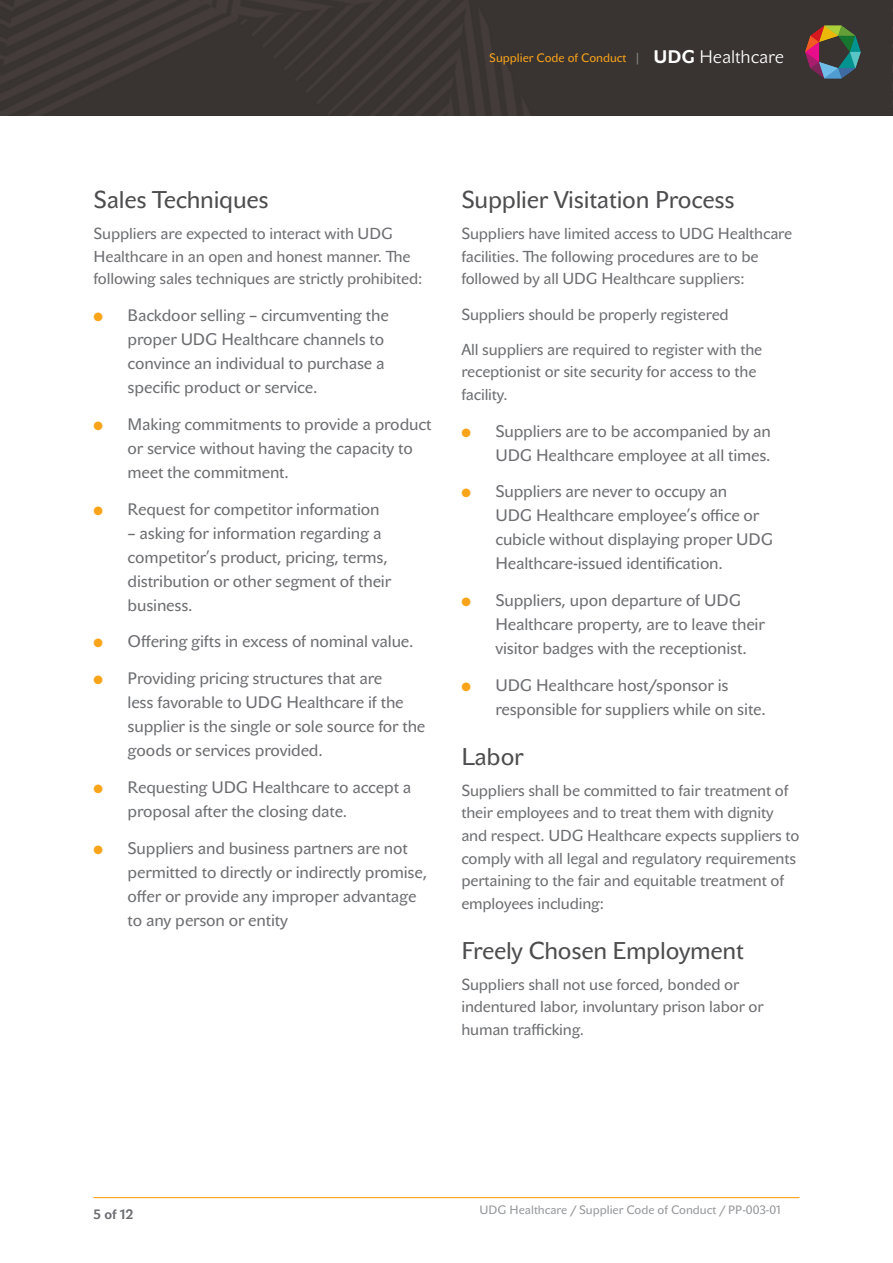
<style>
.page{position:relative;width:893px;height:1263px;background:#fff}
.page>*{position:absolute;margin:0;border:0;box-sizing:border-box;transform-origin:0 0}
.t1{font:24px "John Sans Text Pro";letter-spacing:-.01em;color:#4d4d4f}
.t2{font:16.5px/24px "John Sans Text Pro";letter-spacing:-.01em;color:#6d6e71}
.t3{font:15.75px/22.5px "John Sans Text Pro";letter-spacing:-.01em;color:#6d6e71}
.t4{font:700 13.5px "John Sans Text Pro";color:#6d6e71}
.t5{font:12px "John Sans Text Pro";color:#95979a}
.t6{font:12px "John Sans Text Pro";color:#faa41a}
.s1{color:#808285}
.s2{font-weight:700;font-size:18px;color:#fff}
.s3{font-family:"John Sans Lite Pro";font-size:18px;color:#fff}
.s4{color:#faa41a}
</style>
<div class="page">
<img style="left:1px;top:0;width:892px;height:115px">
<img style="left:892px;top:0;width:1px;height:104px">
<hr style="left:94px;top:1197px;width:705px;height:1px;background:#faa41a">
<svg style="left:805px;top:26px;width:56px;height:53px"></svg>
<p class="t6" style="left:489px;top:50px;width:296px">Supplier Code of Conduct <span class="s1">|</span> <span class="s2">UDG</span> <span class="s3">Healthcare</span></p>
<h1 class="t1" style="left:94px;top:186px;width:177px">Sales Techniques</h1>
<p class="t3" style="left:94px;top:223px;width:330px">Suppliers are expected to interact with UDG<br>Healthcare in an open and honest manner. The following sales techniques are strictly prohibited:</p>
<p class="t2" style="left:128px;top:304px;width:263px;text-indent:-34px"><span class="s4">●</span> Backdoor selling – circumventing the proper UDG Healthcare channels to convince an individual to purchase a specific product or service.</p>
<p class="t2" style="left:128px;top:413px;width:305px;text-indent:-34px"><span class="s4">●</span> Making commitments to provide a product or service without having the capacity to meet the commitment.</p>
<p class="t2" style="left:94px;top:497px;width:287px"><span class="s4">●</span> Request for competitor information</p>
<p class="t2" style="left:128px;top:521px;width:265px">– asking for information regarding a competitor’s product, pricing, terms, distribution or other segment of their business.</p>
<p class="t2" style="left:94px;top:630px;width:321px"><span class="s4">●</span> Offering gifts in excess of nominal value.</p>
<p class="t2" style="left:128px;top:667px;width:299px;text-indent:-34px"><span class="s4">●</span> Providing pricing structures that are<br>less favorable to UDG Healthcare if the supplier is the single or sole source for the goods or services provided.</p>
<p class="t2" style="left:128px;top:776px;width:285px;text-indent:-34px"><span class="s4">●</span> Requesting UDG Healthcare to accept a proposal after the closing date.</p>
<p class="t2" style="left:128px;top:836px;width:301px;text-indent:-34px"><span class="s4">●</span> Suppliers and business partners are not permitted to directly or indirectly promise, offer or provide any improper advantage to any person or entity</p>
<h1 class="t1" style="left:461px;top:186px;width:275px">Supplier Visitation Process</h1>
<p class="t3" style="left:461px;top:223px;width:332px">Suppliers have limited access to UDG Healthcare facilities. The following procedures are to be followed by all UDG Healthcare suppliers:</p>
<p class="t3" style="left:461px;top:303px;width:269px">Suppliers should be properly registered</p>
<p class="t3" style="left:461px;top:339px;width:302px">All suppliers are required to register with the receptionist or site security for access to the facility.</p>
<p class="t2" style="left:461px;top:419px;width:311px;text-align:right"><span class="s4">●</span> Suppliers are to be accompanied by an<br>UDG Healthcare employee at all times.</p>
<p class="t2" style="left:495px;top:480px;width:279px;text-indent:-34px"><span class="s4">●</span> Suppliers are never to occupy an<br>UDG Healthcare employee’s office or cubicle without displaying proper UDG Healthcare-issued identification.</p>
<p class="t2" style="left:495px;top:589px;width:271px;text-indent:-34px"><span class="s4">●</span> Suppliers, upon departure of UDG<br>Healthcare property, are to leave their visitor badges with the receptionist.</p>
<p class="t2" style="left:495px;top:674px;width:272px;text-indent:-34px"><span class="s4">●</span> UDG Healthcare host/sponsor is responsible for suppliers while on site.</p>
<h1 class="t1" style="left:461px;top:742px;width:64px">Labor</h1>
<p class="t3" style="left:461px;top:780px;width:340px">Suppliers shall be committed to fair treatment of their employees and to treat them with dignity and respect. UDG Healthcare expects suppliers to comply with all legal and regulatory requirements pertaining to the fair and equitable treatment of employees including:</p>
<h1 class="t1" style="left:461px;top:936px;width:284px">Freely Chosen Employment</h1>
<p class="t3" style="left:461px;top:973px;width:304px">Suppliers shall not use forced, bonded or indentured labor, involuntary prison labor or human trafficking.</p>
<p class="t4" style="left:94px;top:1206px;width:41px">5 of 12</p>
<p class="t5" style="left:479px;top:1202px;width:303px">UDG Healthcare / Supplier Code of Conduct / PP-003-01</p>
</div>
